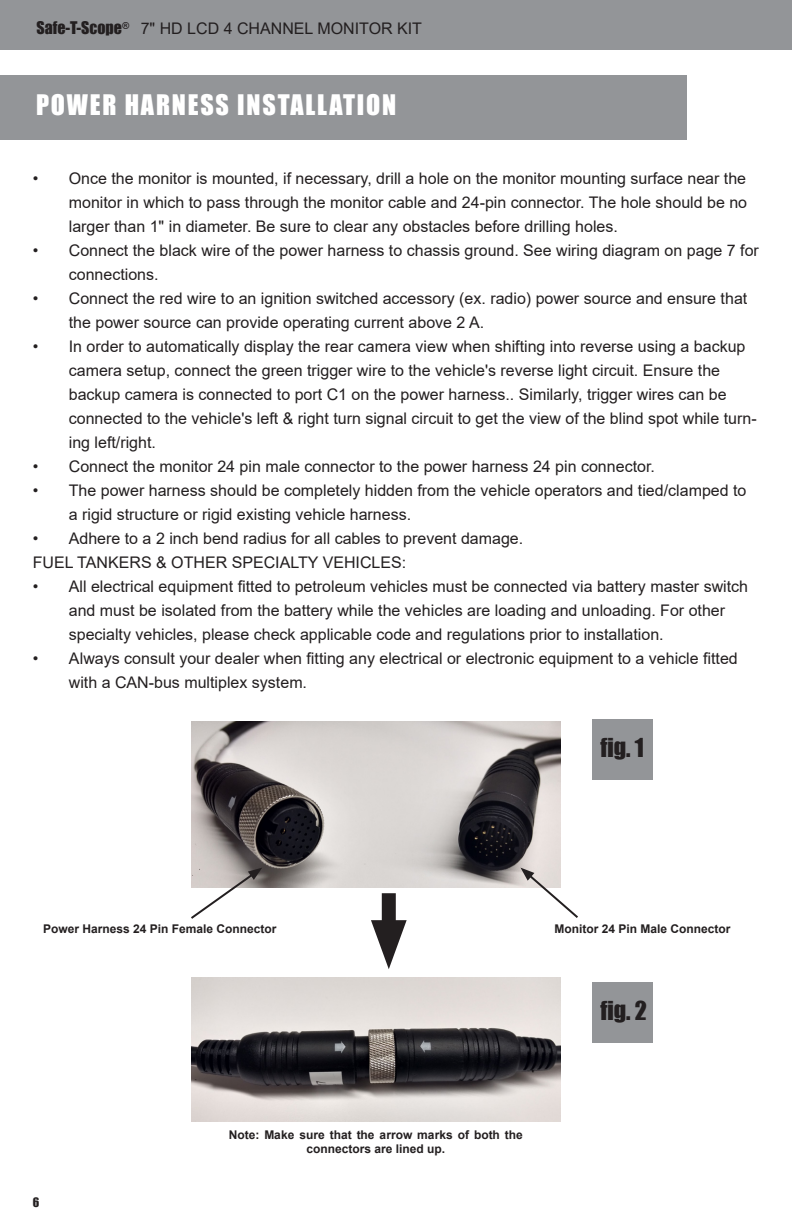
<style>
.page{position:relative;width:792px;height:1224px;background:#fff}
.page>*{position:absolute;margin:0;border:0;box-sizing:border-box;transform-origin:0 0}
._05_Headline{font:26px "Impact";letter-spacing:.07em;color:#fff}
.t1{font:24px "Impact";color:#231f20}
.t2{font:16px/24px "Arial";color:#231f20}
.t3{font:700 12px/14.4px "Arial";color:#231f20;text-align:center}
.t4{font:12px "Impact";color:#231f20}
.s1{font-family:"Impact"}
</style>
<div class="page">
<img style="left:192px;top:722px;width:368px;height:165px">
<img style="left:192px;top:978px;width:368px;height:144px">
<svg style="left:520px;top:868px;width:58px;height:50px"></svg>
<svg style="left:191px;top:868px;width:71px;height:51px"></svg>
<div style="left:382px;top:893px;width:14px;height:48px;background:#231f20"></div>
<svg style="left:371px;top:920px;width:36px;height:49px"></svg>
<div style="left:592px;top:982px;width:60px;height:61px;background:#939598"></div>
<div style="left:592px;top:719px;width:60px;height:60px;background:#939598"></div>
<div style="left:0;top:75px;width:687px;height:64px;background:#939598"></div>
<div style="left:0;top:0;width:792px;height:50px;background:#939598"></div>
<p class="t2" style="left:36px;top:17px;width:387px"><span class="s1">Safe-T-Scope</span><sup>®</sup> 7" HD LCD 4 CHANNEL MONITOR KIT</p>
<p class="_05_Headline" style="left:36px;top:85px;width:362px">POWER HARNESS INSTALLATION</p>
<p class="t2" style="left:69px;top:166px;width:680px;text-align:justify;text-indent:-36px">• Once the monitor is mounted, if necessary, drill a hole on the monitor mounting surface near the monitor in which to pass through the monitor cable and 24-pin connector. The hole should be no larger than 1" in diameter. Be sure to clear any obstacles before drilling holes.</p>
<p class="t2" style="left:69px;top:238px;width:692px;text-indent:-36px">• Connect the black wire of the power harness to chassis ground. See wiring diagram on page 7 for connections.</p>
<p class="t2" style="left:69px;top:286px;width:680px;text-indent:-36px">• Connect the red wire to an ignition switched accessory (ex. radio) power source and ensure that the power source can provide operating current above 2 A.</p>
<p class="t2" style="left:69px;top:334px;width:689px;text-indent:-36px">• In order to automatically display the rear camera view when shifting into reverse using a backup camera setup, connect the green trigger wire to the vehicle's reverse light circuit. Ensure the backup camera is connected to port C1 on the power harness.. Similarly, trigger wires can be connected to the vehicle's left &amp; right turn signal circuit to get the view of the blind spot while turn&shy;ing left/right.</p>
<p class="t2" style="left:33px;top:454px;width:624px">• Connect the monitor 24 pin male connector to the power harness 24 pin connector.</p>
<p class="t2" style="left:69px;top:478px;width:679px;text-indent:-36px">• The power harness should be completely hidden from the vehicle operators and tied/clamped to a rigid structure or rigid existing vehicle harness.</p>
<p class="t2" style="left:33px;top:526px;width:492px">• Adhere to a 2 inch bend radius for all cables to prevent damage.</p>
<p class="t2" style="left:33px;top:550px;width:375px">FUEL TANKERS &amp; OTHER SPECIALTY VEHICLES:</p>
<p class="t2" style="left:69px;top:574px;width:681px;text-indent:-36px">• All electrical equipment fitted to petroleum vehicles must be connected via battery master switch and must be isolated from the battery while the vehicles are loading and unloading. For other specialty vehicles, please check applicable code and regulations prior to installation.</p>
<p class="t2" style="left:69px;top:646px;width:671px;text-indent:-36px">• Always consult your dealer when fitting any electrical or electronic equipment to a vehicle fitted with a CAN-bus multiplex system.</p>
<p class="t1" style="left:600px;top:729px;width:45px">fig. 1</p>
<p class="t3" style="left:43px;top:922px;width:235px">Power Harness 24 Pin Female Connector</p>
<p class="t3" style="left:554px;top:922px;width:178px">Monitor 24 Pin Male Connector</p>
<p class="t4" style="left:33px;top:1193px;width:8px">6</p>
<p class="t3" style="left:229px;top:1128px;width:296px">Note: Make sure that the arrow marks of both the connectors are lined up.</p>
<p class="t1" style="left:600px;top:992px;width:48px">fig. 2</p>
</div>
